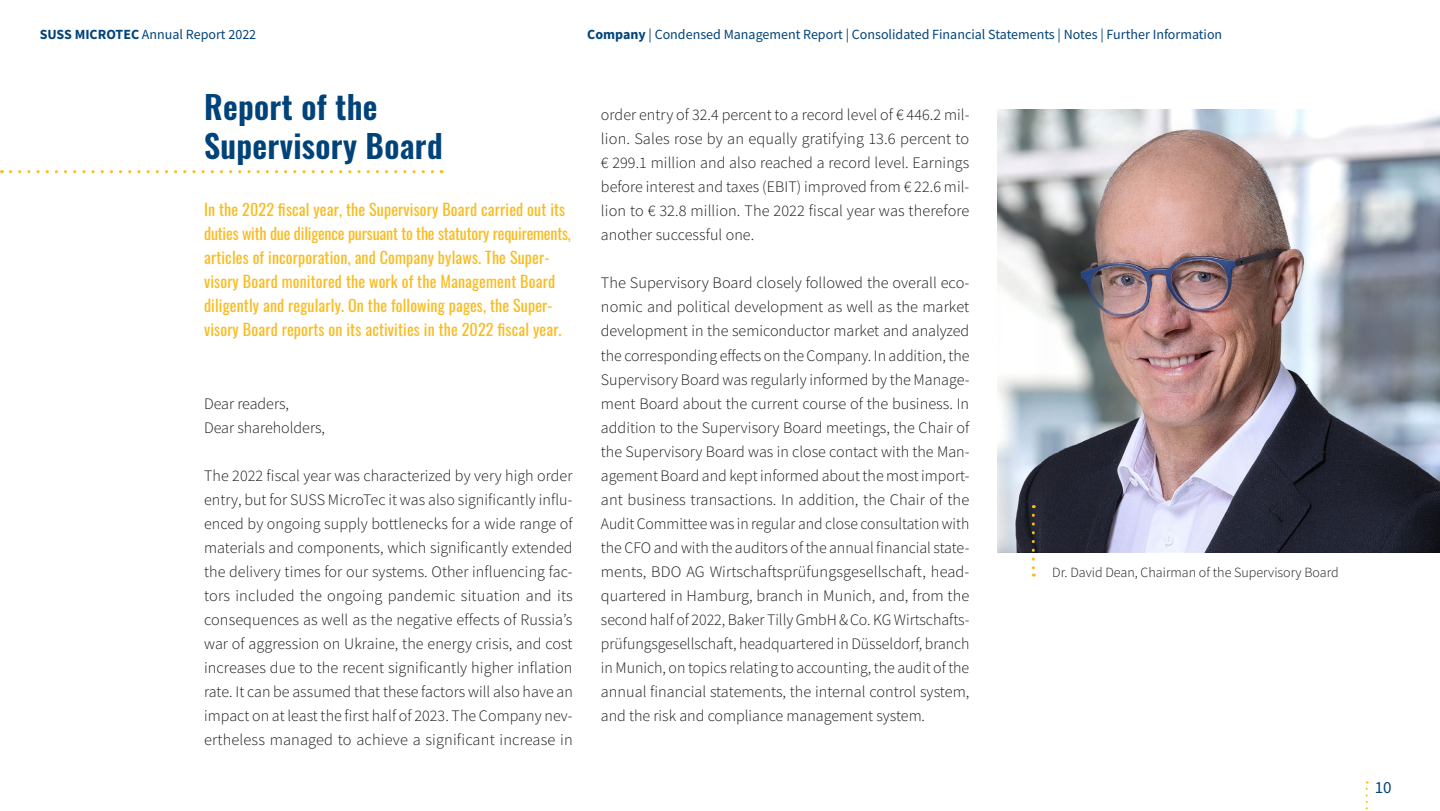
<style>
.page{position:relative;width:1440px;height:811px;background:#fff}
.page>*{position:absolute;margin:0;border:0;box-sizing:border-box;transform-origin:0 0}
.t1{font:600 32px/38.4px "Oswald";letter-spacing:.01em;color:#00437a}
.t2{font:17px "Source Sans Pro";color:#00437a}
.t3{font:300 16px/24px "Source Sans Pro";color:#1a1a18;text-align:justify}
.t4{font:16px/24px "Oswald";letter-spacing:.01em;color:#fbbb1e}
.t5{font:14px "Source Sans Pro";color:#00437a}
.t6{font:300 14px "Source Sans Pro";color:#1a1a18}
.s1{font-weight:700}
</style>
<div class="page">
<svg style="left:1366px;top:789px;width:2px;height:21px"></svg>
<img style="left:998px;top:109px;width:442px;height:443px">
<svg style="left:10px;top:170px;width:432px;height:3px"></svg>
<svg style="left:1032px;top:515px;width:3px;height:61px"></svg>
<p class="t5" style="left:40px;top:25px;width:218px"><span class="s1">SUSS MICROTEC</span> Annual Report 2022</p>
<p class="t5" style="left:587px;top:25px;width:637px"><span class="s1">Company</span> | Condensed Management Report | Consolidated Financial Statements | Notes | Further Information</p>
<h1 class="t1" style="left:204px;top:90px;width:240px">Report of the<br>Supervisory Board</h1>
<p class="t4" style="left:204px;top:196px;width:368px">In the 2022 fiscal year, the Supervisory Board carried out its duties with due diligence pursuant to the statutory requirements, articles of incorporation, and Company bylaws. The Super&shy;visory Board monitored the work of the Management Board diligently and regularly. On the following pages, the Super&shy;visory Board reports on its activities in the 2022 fiscal year.</p>
<p class="t3" style="left:204px;top:391px;width:122px">Dear readers,<br>Dear shareholders,</p>
<p class="t3" style="left:204px;top:463px;width:370px">The 2022 fiscal year was characterized by very high order entry, but for SUSS MicroTec it was also significantly influ&shy;enced by ongoing supply bottlenecks for a wide range of materials and components, which significantly extended the delivery times for our systems. Other influencing fac&shy;tors included the ongoing pandemic situation and its consequences as well as the negative effects of Russia’s war of aggression on Ukraine, the energy crisis, and cost increases due to the recent significantly higher inflation rate. It can be assumed that these factors will also have an impact on at least the first half of 2023. The Company nev&shy;ertheless managed to achieve a significant increase in</p>
<p class="t3" style="left:601px;top:103px;width:370px">order entry of 32.4 percent to a record level of € 446.2 mil&shy;lion. Sales rose by an equally gratifying 13.6 percent to € 299.1 million and also reached a record level. Earnings before interest and taxes (EBIT) improved from € 22.6 mil&shy;lion to € 32.8 million. The 2022 fiscal year was therefore another successful one.</p>
<p class="t3" style="left:601px;top:271px;width:370px">The Supervisory Board closely followed the overall eco&shy;nomic and political development as well as the market development in the semiconductor market and analyzed the corresponding effects on the Company. In addition, the Supervisory Board was regularly informed by the Manage&shy;ment Board about the current course of the business. In addition to the Supervisory Board meetings, the Chair of the Supervisory Board was in close contact with the Man&shy;agement Board and kept informed about the most import&shy;ant business transactions. In addition, the Chair of the Audit Committee was in regular and close consultation with the CFO and with the auditors of the annual financial state&shy;ments, BDO AG Wirtschaftsprüfungsgesellschaft, head&shy;quartered in Hamburg, branch in Munich, and, from the second half of 2022, Baker Tilly GmbH&amp;Co. KG Wirtschafts&shy;prüfungsgesellschaft, headquartered in Düsseldorf, branch in Munich, on topics relating to accounting, the audit of the annual financial statements, the internal control system, and the risk and compliance management system.</p>
<p class="t6" style="left:1052px;top:563px;width:288px">Dr. David Dean, Chairman of the Supervisory Board</p>
<p class="t2" style="left:1375px;top:776px;width:18px">10</p>
</div>
